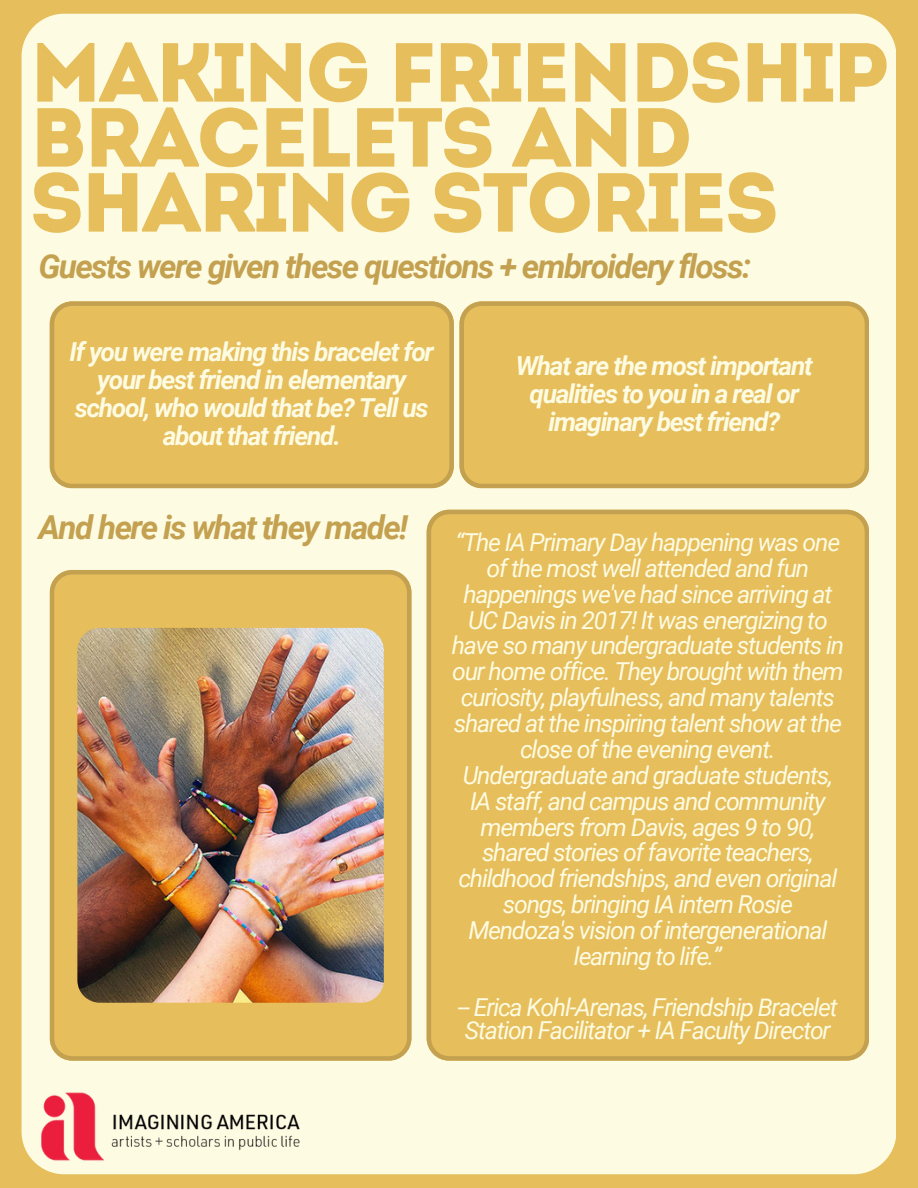
<style>
.page{position:relative;width:918px;height:1188px;background:#e6be5c}
.page>*{position:absolute;margin:0;border:0;box-sizing:border-box;transform-origin:0 0}
.t1{font:83.55px/64.9px "Intro";letter-spacing:-.035em;color:#e6be5c}
.t2{font:italic 700 33px "Roboto";letter-spacing:-.05em;color:#c3a150}
.t3{font:italic 700 26.25px/28.2px "Roboto";letter-spacing:-.05em;color:#fdfbe1;text-align:center}
.t4{font:italic 24.75px/25.8px "Roboto";letter-spacing:-.05em;color:#fdfbe1;text-align:center}
</style>
<div class="page">
<div style="left:22px;top:14px;width:874px;height:1160px;background:#fdfbe1;border-radius:43px"></div>
<img style="left:23px;top:1092px;width:92px;height:83px">
<img style="left:103px;top:1107px;width:197px;height:45px">
<svg style="left:50px;top:301px;width:404px;height:187px;background:#e3bc5b"></svg>
<svg style="left:459px;top:301px;width:410px;height:187px;background:#e3bc5c"></svg>
<div style="left:427px;top:510px;width:442px;height:551px;background:#e6be5c"></div>
<svg style="left:50px;top:570px;width:361px;height:490px;background:#e1ba5b"></svg>
<img style="left:77px;top:628px;width:306px;height:375px;border-radius:22px">
<h2 class="t1" style="left:30px;top:48px;width:862px">MAKING FRIENDSHIP<br>BRACELETS AND<br>SHARING STORIES</h2>
<p class="t2" style="left:39px;top:247px;width:714px">Guests were given these questions + embroidery floss:</p>
<p class="t3" style="left:70px;top:338px;width:366px">If you were making this bracelet for your best friend in elementary school, who would that be? Tell us about that friend.</p>
<p class="t3" style="left:516px;top:352px;width:299px">What are the most important qualities to you in a real or imaginary best friend?</p>
<h3 class="t2" style="left:39px;top:508px;width:371px">And here is what they made!</h3>
<p class="t4" style="left:452px;top:530px;width:394px">“The IA Primary Day happening was one of the most well attended and fun happenings we've had since arriving at UC Davis in 2017! It was energizing to have so many undergraduate students in our home office. They brought with them curiosity, playfulness, and many talents shared at the inspiring talent show at the close of the evening event.<br>Undergraduate and graduate students, IA staff, and campus and community members from Davis, ages 9 to 90, shared stories of favorite teachers, childhood friendships, and even original songs, bringing IA intern Rosie Mendoza's vision of intergenerational learning to life.”</p>
<p class="t4" style="left:458px;top:995px;width:381px;line-height:23.7px;text-align:left">-- Erica Kohl-Arenas, Friendship Bracelet<br>Station Facilitator + IA Faculty Director</p>
</div>
